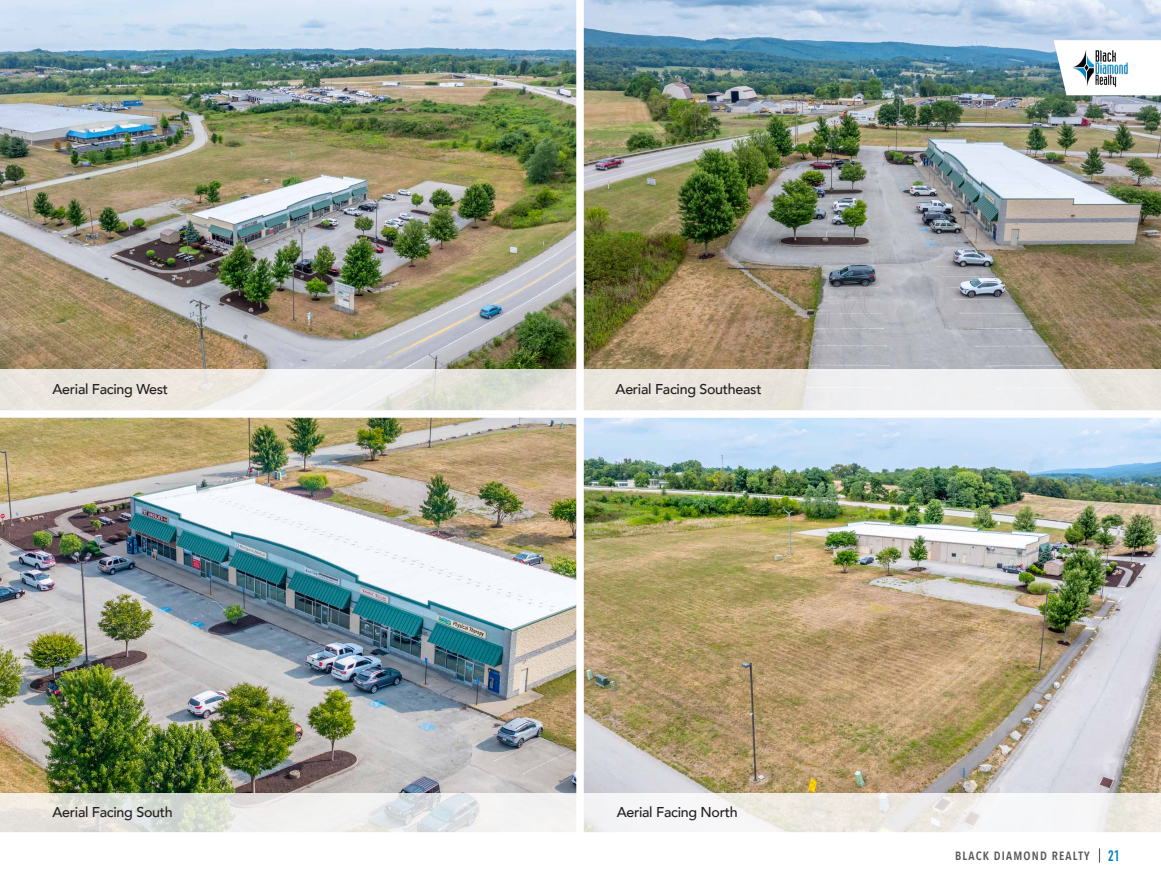
<style>
.page{position:relative;width:1161px;height:891px;background:#fff}
.page>*{position:absolute;margin:0;border:0;box-sizing:border-box;transform-origin:0 0}
.t1{font:700 15px "DIN Condensed";color:#0082c0}
.t2{font:500 14.25px "Avenir";letter-spacing:-.02em;color:#231f20}
.t3{font:600 12px "Avenir Next Condensed";letter-spacing:.1em;color:#57585a}
</style>
<div class="page">
<img style="left:0;top:0;width:576px;height:369px">
<img style="left:584px;top:418px;width:577px;height:375px">
<img style="left:584px;top:0;width:577px;height:369px">
<img style="left:0;top:418px;width:576px;height:375px">
<svg style="left:0;top:793px;width:1161px;height:39px"></svg>
<div style="left:576px;top:0;width:8px;height:848px;background:#fff"></div>
<svg style="left:1099px;top:848px;width:1px;height:15px"></svg>
<svg style="left:1054px;top:40px;width:107px;height:55px"></svg>
<svg style="left:0;top:369px;width:576px;height:42px;fill:#ebe7df"></svg>
<svg style="left:584px;top:369px;width:577px;height:42px"></svg>
<img style="left:1069px;top:38px;width:63px;height:60px">
<p class="t2" style="left:52px;top:377px;width:117px">Aerial Facing West</p>
<p class="t2" style="left:616px;top:377px;width:148px">Aerial Facing Southeast</p>
<p class="t2" style="left:52px;top:799px;width:122px">Aerial Facing South</p>
<p class="t2" style="left:617px;top:799px;width:123px">Aerial Facing North</p>
<p class="t3" style="left:955px;top:846px;width:136px">BLACK DIAMOND REALTY</p>
<p class="t1" style="left:1108px;top:845px;width:13px">21</p>
</div>
